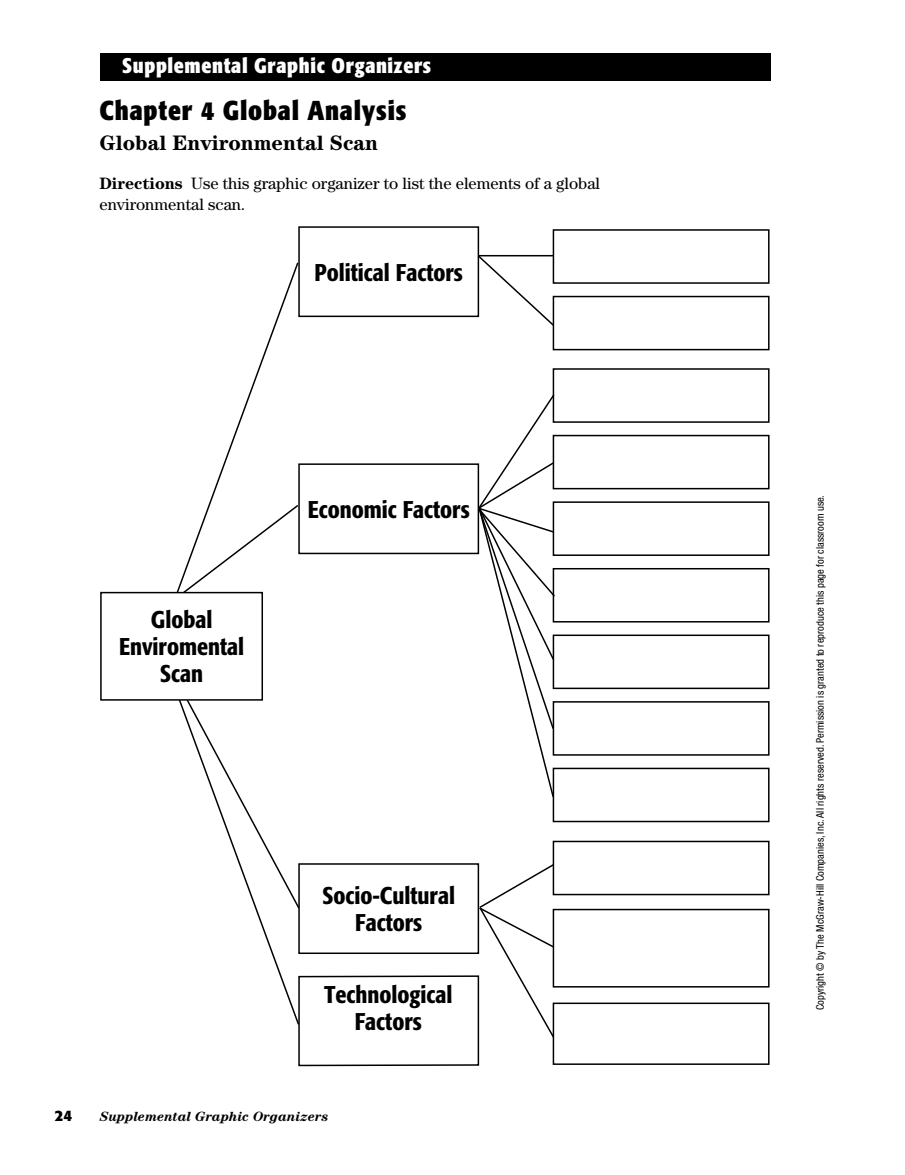
<style>
.page{position:relative;width:905px;height:1175px;background:#fff}
.page>*{position:absolute;margin:0;border:0;box-sizing:border-box;transform-origin:0 0}
.t1{font:700 27px "Formata OTF Cn";letter-spacing:.03em;color:#000}
.t2{font:24px/27px "Formata OTF Cn Md";color:#000;text-align:center}
.t3{font:700 21px "Formata OTF Cn";letter-spacing:.03em;color:#fff}
.t4{font:700 21px "Century Std";color:#000}
.t5{font:16.5px/21px "Century Std";color:#000}
.t6{font:700 15px "Formata OTF";color:#000}
.t7{font:italic 700 13.5px "Century Std";color:#000}
.t8{font:condensed 10.5px "Helvetica Neue LT Std";color:#000}
.s1{font-weight:700}
</style>
<div class="page">
<div style="left:100px;top:53px;width:670px;height:27px;background:#000"></div>
<div style="left:552px;top:229px;width:217px;height:55px;border:2px solid #000"></div>
<div style="left:552px;top:296px;width:217px;height:54px;border:2px solid #000"></div>
<div style="left:552px;top:368px;width:217px;height:55px;border:2px solid #000"></div>
<div style="left:552px;top:435px;width:217px;height:54px;border:2px solid #000"></div>
<div style="left:552px;top:501px;width:217px;height:55px;border:2px solid #000"></div>
<div style="left:552px;top:568px;width:217px;height:54px;border:2px solid #000"></div>
<div style="left:552px;top:634px;width:217px;height:55px;border:2px solid #000"></div>
<div style="left:552px;top:701px;width:217px;height:54px;border:2px solid #000"></div>
<div style="left:552px;top:767px;width:217px;height:55px;border:2px solid #000"></div>
<div style="left:552px;top:840px;width:217px;height:55px;border:2px solid #000"></div>
<div style="left:552px;top:908px;width:217px;height:79px;border:2px solid #000"></div>
<div style="left:552px;top:1002px;width:217px;height:62px;border:2px solid #000"></div>
<div style="left:298px;top:226px;width:181px;height:91px;border:2px solid #000"></div>
<svg style="left:476px;top:254px;width:79px;height:73px"></svg>
<svg style="left:170px;top:261px;width:130px;height:331px"></svg>
<svg style="left:174px;top:393px;width:382px;height:674px"></svg>
<div style="left:101px;top:592px;width:161px;height:108px;background:#fff"></div>
<div style="left:100px;top:592px;width:163px;height:108px;border:2px solid #000"></div>
<div style="left:298px;top:463px;width:181px;height:91px;border:2px solid #000"></div>
<p class="t3" style="left:122px;top:57px;width:310px">Supplemental Graphic Organizers</p>
<p class="t1" style="left:99px;top:99px;width:308px">Chapter 4 Global Analysis</p>
<p class="t4" style="left:99px;top:134px;width:280px">Global Environmental Scan</p>
<p class="t5" style="left:99px;top:174px;width:502px"><span class="s1">Directions</span> Use this graphic organizer to list the elements of a global environmental scan.</p>
<p class="t2" style="left:314px;top:261px;width:150px">Political Factors</p>
<p class="t2" style="left:119px;top:608px;width:126px">Global<br>Enviromental<br>Scan</p>
<p class="t2" style="left:308px;top:498px;width:163px">Economic Factors</p>
<p class="t2" style="left:322px;top:884px;width:134px">Socio-Cultural<br>Factors</p>
<p class="t2" style="left:324px;top:982px;width:130px">Technological<br>Factors</p>
<p class="t6" style="left:55px;top:1108px;width:19px">24</p>
<p class="t7" style="left:100px;top:1110px;width:230px">Supplemental Graphic Organizers</p>
<p class="t8" style="left:816px;top:1010px;width:517px;rotate:-90deg">Copyright © by The McGraw-Hill Companies, Inc. All rights reserved. Permission is granted to reproduce this page for classroom use.</p>
</div>
